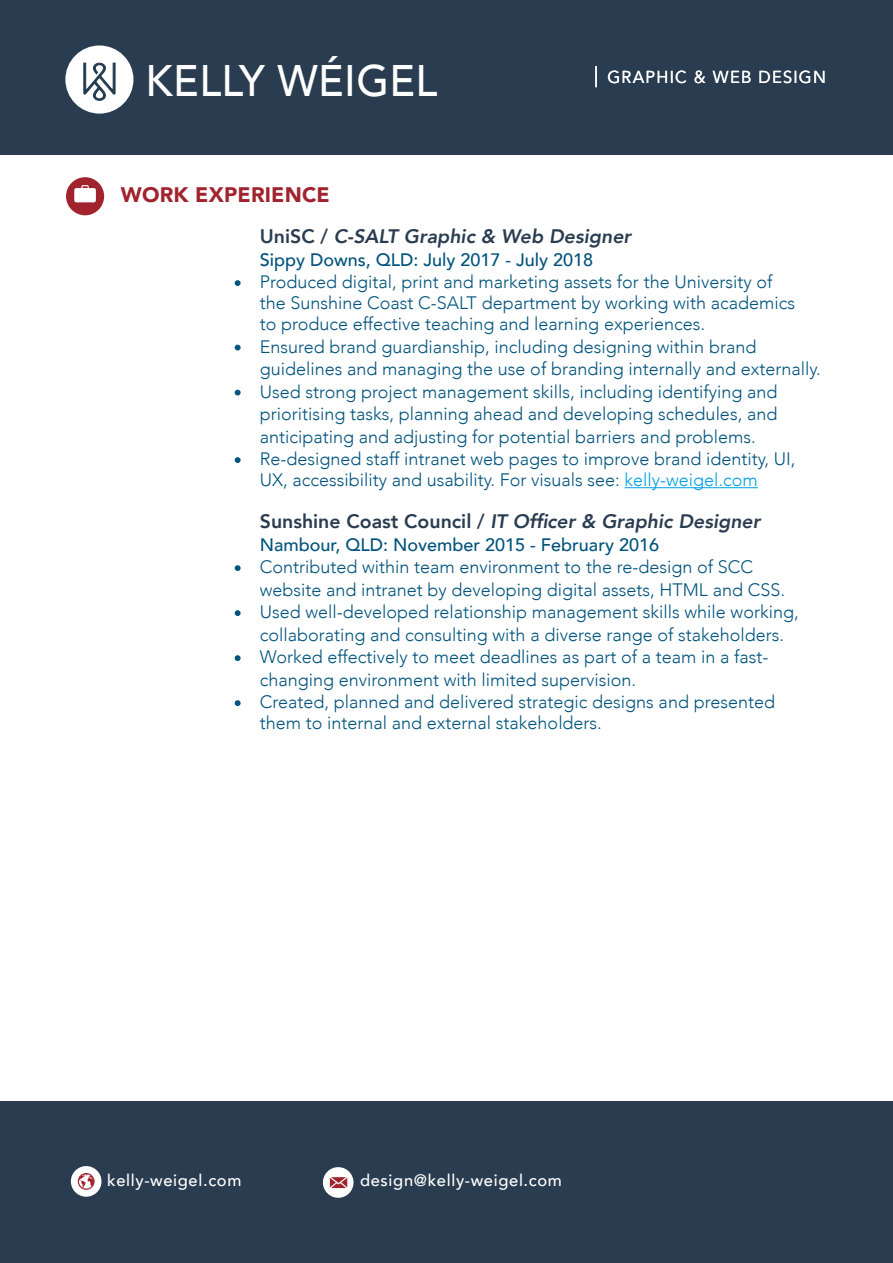
<style>
.page{position:relative;width:893px;height:1263px;background:#fff}
.page>*{position:absolute;margin:0;border:0;box-sizing:border-box;transform-origin:0 0}
.t1{font:800 57px "Avenir";letter-spacing:.055em;color:#fff}
.t2{font:500 44.1px "Avenir";letter-spacing:.01em;color:#fff;scale:.95 1}
.t3{font:900 21px "Avenir";letter-spacing:.01em;color:#a0232e}
.t4{font:italic 800 19.5px "Avenir";color:#2a3d50}
.t5{font:300 18px "Avenir";color:#00537c}
.t6{font:500 18px "Avenir";color:#00537c}
.t7{font:17.4px "Avenir";letter-spacing:.075em;color:#fff;scale:.95 1}
.t8{font:500 16.5px "Avenir";letter-spacing:.04em;color:#fff}
.s1{font-style:normal}
.s2{font-weight:800;color:#02567f}
.s3{color:#009fe4}
</style>
<div class="page">
<div style="left:0;top:0;width:893px;height:154px;background:#2a3d50"></div>
<div style="left:65px;top:45px;width:68px;height:69px;background:#fff;border-radius:50%"></div>
<svg style="left:84px;top:63px;width:31px;height:38px"></svg>
<div style="left:0;top:1101px;width:893px;height:162px;background:#2a3d50"></div>
<div style="left:323px;top:1167px;width:31px;height:31px;background:#fff;border-radius:50%"></div>
<svg style="left:330px;top:1177px;width:17px;height:11px"></svg>
<div style="left:71px;top:1166px;width:30px;height:31px;background:#fff;border-radius:50%"></div>
<svg style="left:78px;top:1173px;width:17px;height:17px"></svg>
<hr style="left:595px;top:66px;width:2px;height:21px;background:#fff">
<hr style="left:625px;top:487px;width:133px;height:1px;background:#009fe4">
<div style="left:66px;top:177px;width:38px;height:38px;background:#a0232e;border-radius:50%"></div>
<svg style="left:74px;top:185px;width:22px;height:18px"></svg>
<h2 class="t2" style="left:146px;top:43px;width:309px">KELLY WÉIGEL</h2>
<h1 class="t1" style="left:65px;top:61px;width:176px">KELLY</h1>
<p class="t3" style="left:121px;top:176px;width:211px">WORK EXPERIENCE</p>
<p class="t7" style="left:607px;top:62px;width:232px">GRAPHIC &amp; WEB DESIGN</p>
<p class="t4" style="left:260px;top:225px;width:373px"><span class="s1">UniSC /</span> C-SALT Graphic &amp; Web Designer</p>
<p class="t6" style="left:260px;top:244px;width:335px">Sippy Downs, QLD: July 2017 - July 2018</p>
<p class="t5" style="left:235px;top:271px;width:539px"><span class="s2">·</span> Produced digital, print and marketing assets for the University of</p>
<p class="t5" style="left:260px;top:292px;width:537px">the Sunshine Coast C-SALT department by working with academics</p>
<p class="t5" style="left:260px;top:313px;width:447px">to produce effective teaching and learning experiences.</p>
<p class="t5" style="left:235px;top:336px;width:523px"><span class="s2">·</span> Ensured brand guardianship, including designing within brand</p>
<p class="t5" style="left:260px;top:358px;width:562px">guidelines and managing the use of branding internally and externally.</p>
<p class="t5" style="left:235px;top:381px;width:544px"><span class="s2">·</span> Used strong project management skills, including identifying and</p>
<p class="t5" style="left:260px;top:403px;width:519px">prioritising tasks, planning ahead and developing schedules, and</p>
<p class="t5" style="left:260px;top:426px;width:497px">anticipating and adjusting for potential barriers and problems.</p>
<p class="t5" style="left:235px;top:448px;width:562px"><span class="s2">·</span> Re-designed staff intranet web pages to improve brand identity, UI,</p>
<p class="t5" style="left:260px;top:469px;width:500px">UX, accessibility and usability. For visuals see: <span class="s3">kelly-weigel.com</span></p>
<p class="t4" style="left:260px;top:510px;width:502px"><span class="s1">Sunshine Coast Council /</span> IT Officer &amp; Graphic Designer</p>
<p class="t6" style="left:260px;top:529px;width:401px">Nambour, QLD: November 2015 - February 2016</p>
<p class="t5" style="left:235px;top:556px;width:520px"><span class="s2">·</span> Contributed within team environment to the re-design of SCC</p>
<p class="t5" style="left:260px;top:579px;width:527px">website and intranet by developing digital assets, HTML and CSS.</p>
<p class="t5" style="left:235px;top:601px;width:565px"><span class="s2">·</span> Used well-developed relationship management skills while working,</p>
<p class="t5" style="left:260px;top:624px;width:526px">collaborating and consulting with a diverse range of stakeholders.</p>
<p class="t5" style="left:235px;top:646px;width:535px"><span class="s2">·</span> Worked effectively to meet deadlines as part of a team in a fast-</p>
<p class="t5" style="left:260px;top:669px;width:378px">changing environment with limited supervision.</p>
<p class="t5" style="left:235px;top:691px;width:542px"><span class="s2">·</span> Created, planned and delivered strategic designs and presented</p>
<p class="t5" style="left:260px;top:712px;width:344px">them to internal and external stakeholders.</p>
<p class="t8" style="left:80px;top:1166px;width:163px">W: kelly-weigel.com</p>
<p class="t8" style="left:339px;top:1166px;width:225px">E: design@kelly-weigel.com</p>
</div>
